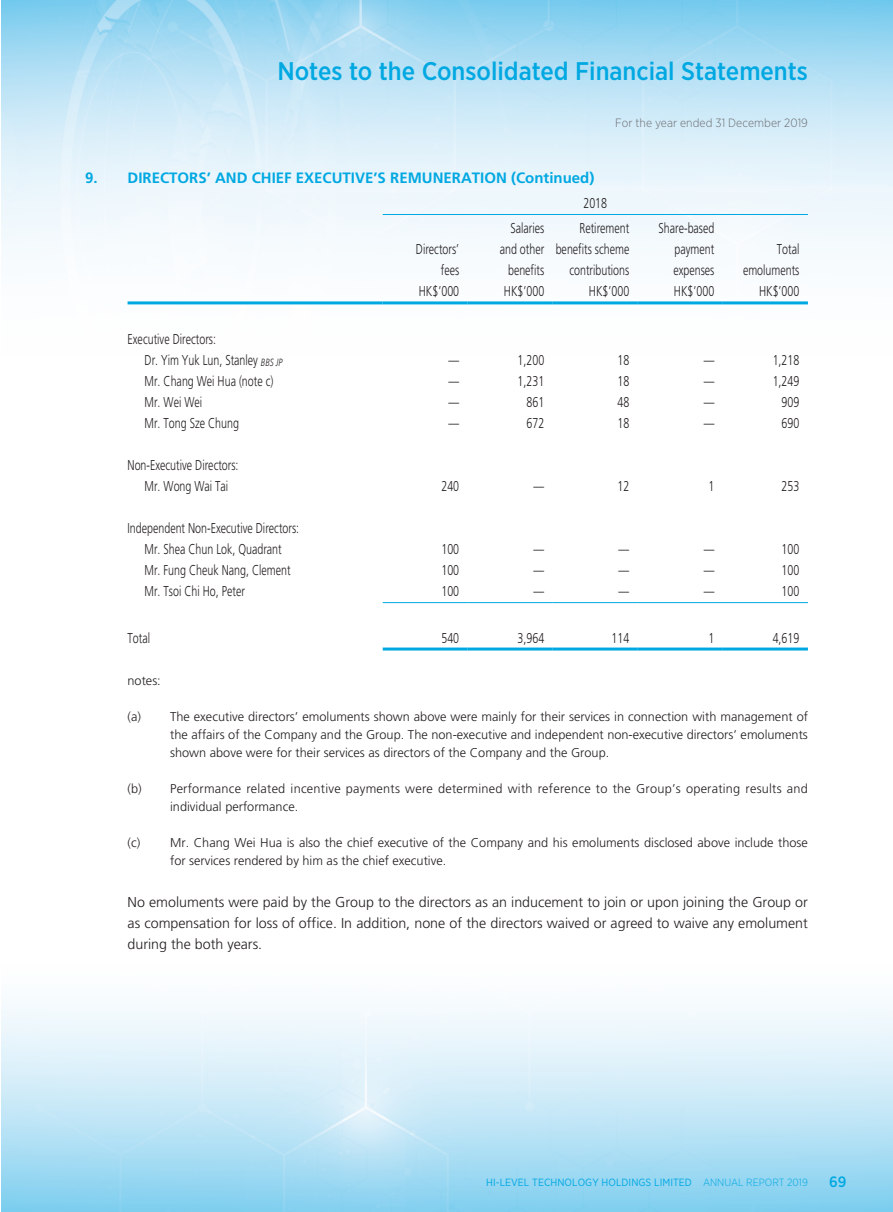
<style>
.page{position:relative;width:893px;height:1212px;background:#fff}
.page>*{position:absolute;margin:0;border:0;box-sizing:border-box;transform-origin:0 0}
.t1{font:500 25.5px "Gotham Narrow";color:#00a8e2}
._01_H1{font:700 15px "Frutiger LT Std";color:#00a8e2}
.t2{font:500 15px "Gotham Narrow";color:#00a8e2}
._50_Table_txt{font:300 14.25px "Frutiger LT Std";color:#231f20;scale:.75 1}
._00_txt{font:300 14.25px/21px "Frutiger LT Std";color:#231f20;text-align:justify}
._06_Notes{font:300 12.75px/18px "Frutiger LT Std";color:#231f20;text-align:justify}
._06_Notes-2{font:300 12.75px/18px "Frutiger LT Std";letter-spacing:.02em;color:#231f20}
.t3{font:300 12px "Gotham Narrow";letter-spacing:.005em;color:#6c6d70}
.t4{font:10.5px "Gotham Narrow";letter-spacing:.005em;color:#00a8e2}
.s1{font-style:italic;font-size:10.5px}
.s2{font-weight:300}
</style>
<div class="page">
<img style="left:1px;top:0;width:892px;height:305px">
<hr style="left:383px;top:214px;width:425px;height:1px;background:#00a8e2">
<hr style="left:128px;top:301px;width:255px;height:3px;background:#00a8e2">
<hr style="left:383px;top:301px;width:85px;height:3px;background:#00a8e2">
<hr style="left:468px;top:301px;width:85px;height:3px;background:#00a8e2">
<hr style="left:553px;top:301px;width:85px;height:3px;background:#00a8e2">
<hr style="left:638px;top:301px;width:85px;height:3px;background:#00a8e2">
<hr style="left:723px;top:301px;width:85px;height:3px;background:#00a8e2">
<hr style="left:383px;top:602px;width:85px;height:1px;background:#00a8e2">
<hr style="left:468px;top:602px;width:85px;height:1px;background:#00a8e2">
<hr style="left:553px;top:602px;width:85px;height:1px;background:#00a8e2">
<hr style="left:638px;top:602px;width:85px;height:1px;background:#00a8e2">
<hr style="left:723px;top:602px;width:85px;height:1px;background:#00a8e2">
<hr style="left:383px;top:647px;width:85px;height:3px;background:#00a8e2">
<hr style="left:468px;top:647px;width:85px;height:3px;background:#00a8e2">
<hr style="left:553px;top:647px;width:85px;height:3px;background:#00a8e2">
<hr style="left:638px;top:647px;width:85px;height:3px;background:#00a8e2">
<hr style="left:723px;top:647px;width:85px;height:3px;background:#00a8e2">
<h1 class="t1" style="left:277px;top:55px;width:532px">Notes to the Consolidated Financial Statements</h1>
<p class="t3" style="left:615px;top:115px;width:194px">For the year ended 31 December 2019</p>
<p class="_01_H1" style="left:85px;top:169px;width:511px">9. DIRECTORS’ AND CHIEF EXECUTIVE’S REMUNERATION (Continued)</p>
<p class="_50_Table_txt" style="left:583px;top:195px;width:33px">2018</p>
<p class="_50_Table_txt" style="left:416px;top:241px;width:59px">Directors’</p>
<p class="_50_Table_txt" style="left:441px;top:262px;width:26px">fees</p>
<p class="_50_Table_txt" style="left:510px;top:220px;width:47px">Salaries</p>
<p class="_50_Table_txt" style="left:500px;top:241px;width:61px">and other</p>
<p class="_50_Table_txt" style="left:508px;top:262px;width:50px">benefits</p>
<p class="_50_Table_txt" style="left:579px;top:220px;width:68px">Retirement</p>
<p class="_50_Table_txt" style="left:556px;top:241px;width:100px">benefits scheme</p>
<p class="_50_Table_txt" style="left:569px;top:262px;width:81px">contributions</p>
<p class="_50_Table_txt" style="left:659px;top:220px;width:76px">Share-based</p>
<p class="_50_Table_txt" style="left:675px;top:241px;width:55px">payment</p>
<p class="_50_Table_txt" style="left:673px;top:262px;width:56px">expenses</p>
<p class="_50_Table_txt" style="left:777px;top:241px;width:32px">Total</p>
<p class="_50_Table_txt" style="left:743px;top:262px;width:77px">emoluments</p>
<p class="_50_Table_txt" style="left:419px;top:283px;width:55px">HK$’000</p>
<p class="_50_Table_txt" style="left:504px;top:283px;width:55px">HK$’000</p>
<p class="_50_Table_txt" style="left:589px;top:283px;width:55px">HK$’000</p>
<p class="_50_Table_txt" style="left:674px;top:283px;width:55px">HK$’000</p>
<p class="_50_Table_txt" style="left:759px;top:283px;width:55px">HK$’000</p>
<p class="_50_Table_txt" style="left:128px;top:331px;width:119px">Executive Directors:</p>
<p class="_50_Table_txt" style="left:145px;top:352px;width:185px">Dr. Yim Yuk Lun, Stanley <span class="s1">BBS JP</span></p>
<p class="_50_Table_txt" style="left:449px;top:352px;width:16px">—</p>
<p class="_50_Table_txt" style="left:518px;top:352px;width:37px">1,200</p>
<p class="_50_Table_txt" style="left:617px;top:352px;width:17px">18</p>
<p class="_50_Table_txt" style="left:704px;top:352px;width:16px">—</p>
<p class="_50_Table_txt" style="left:773px;top:352px;width:37px">1,218</p>
<p class="_50_Table_txt" style="left:145px;top:373px;width:173px">Mr. Chang Wei Hua (note c)</p>
<p class="_50_Table_txt" style="left:449px;top:373px;width:16px">—</p>
<p class="_50_Table_txt" style="left:518px;top:373px;width:37px">1,231</p>
<p class="_50_Table_txt" style="left:617px;top:373px;width:17px">18</p>
<p class="_50_Table_txt" style="left:704px;top:373px;width:16px">—</p>
<p class="_50_Table_txt" style="left:773px;top:373px;width:37px">1,249</p>
<p class="_50_Table_txt" style="left:145px;top:394px;width:78px">Mr. Wei Wei</p>
<p class="_50_Table_txt" style="left:449px;top:394px;width:16px">—</p>
<p class="_50_Table_txt" style="left:526px;top:394px;width:25px">861</p>
<p class="_50_Table_txt" style="left:617px;top:394px;width:17px">48</p>
<p class="_50_Table_txt" style="left:704px;top:394px;width:16px">—</p>
<p class="_50_Table_txt" style="left:782px;top:394px;width:25px">909</p>
<p class="_50_Table_txt" style="left:145px;top:415px;width:127px">Mr. Tong Sze Chung</p>
<p class="_50_Table_txt" style="left:449px;top:415px;width:16px">—</p>
<p class="_50_Table_txt" style="left:526px;top:415px;width:25px">672</p>
<p class="_50_Table_txt" style="left:617px;top:415px;width:17px">18</p>
<p class="_50_Table_txt" style="left:704px;top:415px;width:16px">—</p>
<p class="_50_Table_txt" style="left:782px;top:415px;width:25px">690</p>
<p class="_50_Table_txt" style="left:128px;top:457px;width:150px">Non-Executive Directors:</p>
<p class="_50_Table_txt" style="left:145px;top:478px;width:113px">Mr. Wong Wai Tai</p>
<p class="_50_Table_txt" style="left:441px;top:478px;width:25px">240</p>
<p class="_50_Table_txt" style="left:534px;top:478px;width:16px">—</p>
<p class="_50_Table_txt" style="left:617px;top:478px;width:17px">12</p>
<p class="_50_Table_txt" style="left:708px;top:478px;width:9px">1</p>
<p class="_50_Table_txt" style="left:782px;top:478px;width:25px">253</p>
<p class="_50_Table_txt" style="left:128px;top:520px;width:230px">Independent Non-Executive Directors:</p>
<p class="_50_Table_txt" style="left:145px;top:541px;width:184px">Mr. Shea Chun Lok, Quadrant</p>
<p class="_50_Table_txt" style="left:441px;top:541px;width:25px">100</p>
<p class="_50_Table_txt" style="left:534px;top:541px;width:16px">—</p>
<p class="_50_Table_txt" style="left:619px;top:541px;width:16px">—</p>
<p class="_50_Table_txt" style="left:704px;top:541px;width:16px">—</p>
<p class="_50_Table_txt" style="left:782px;top:541px;width:25px">100</p>
<p class="_50_Table_txt" style="left:145px;top:562px;width:196px">Mr. Fung Cheuk Nang, Clement</p>
<p class="_50_Table_txt" style="left:441px;top:562px;width:25px">100</p>
<p class="_50_Table_txt" style="left:534px;top:562px;width:16px">—</p>
<p class="_50_Table_txt" style="left:619px;top:562px;width:16px">—</p>
<p class="_50_Table_txt" style="left:704px;top:562px;width:16px">—</p>
<p class="_50_Table_txt" style="left:782px;top:562px;width:25px">100</p>
<p class="_50_Table_txt" style="left:145px;top:583px;width:135px">Mr. Tsoi Chi Ho, Peter</p>
<p class="_50_Table_txt" style="left:441px;top:583px;width:25px">100</p>
<p class="_50_Table_txt" style="left:534px;top:583px;width:16px">—</p>
<p class="_50_Table_txt" style="left:619px;top:583px;width:16px">—</p>
<p class="_50_Table_txt" style="left:704px;top:583px;width:16px">—</p>
<p class="_50_Table_txt" style="left:782px;top:583px;width:25px">100</p>
<p class="_50_Table_txt" style="left:128px;top:629px;width:32px">Total</p>
<p class="_50_Table_txt" style="left:441px;top:629px;width:25px">540</p>
<p class="_50_Table_txt" style="left:518px;top:629px;width:37px">3,964</p>
<p class="_50_Table_txt" style="left:611px;top:629px;width:25px">114</p>
<p class="_50_Table_txt" style="left:708px;top:629px;width:9px">1</p>
<p class="_50_Table_txt" style="left:773px;top:629px;width:37px">4,619</p>
<p class="_06_Notes" style="left:128px;top:671px;width:35px">notes:</p>
<p class="_06_Notes" style="left:170px;top:707px;width:639px;text-indent:-43px">(a) The executive directors’ emoluments shown above were mainly for their services in connection with management of the affairs of the Company and the Group. The non-executive and independent non-executive directors’ emoluments shown above were for their services as directors of the Company and the Group.</p>
<p class="_06_Notes-2" style="left:170px;top:779px;width:639px;text-indent:-43px">(b) Performance related incentive payments were determined with reference to the Group’s operating results and individual performance.</p>
<p class="_06_Notes" style="left:170px;top:833px;width:639px;text-indent:-43px">(c) Mr. Chang Wei Hua is also the chief executive of the Company and his emoluments disclosed above include those for services rendered by him as the chief executive.</p>
<p class="_00_txt" style="left:128px;top:891px;width:682px">No emoluments were paid by the Group to the directors as an inducement to join or upon joining the Group or as compensation for loss of office. In addition, none of the directors waived or agreed to waive any emolument during the both years.</p>
<p class="t4" style="left:486px;top:1176px;width:323px">HI-LEVEL TECHNOLOGY HOLDINGS LIMITED <span class="s2">ANNUAL REPORT 2019</span></p>
<p class="t2" style="left:829px;top:1172px;width:19px">69</p>
</div>
